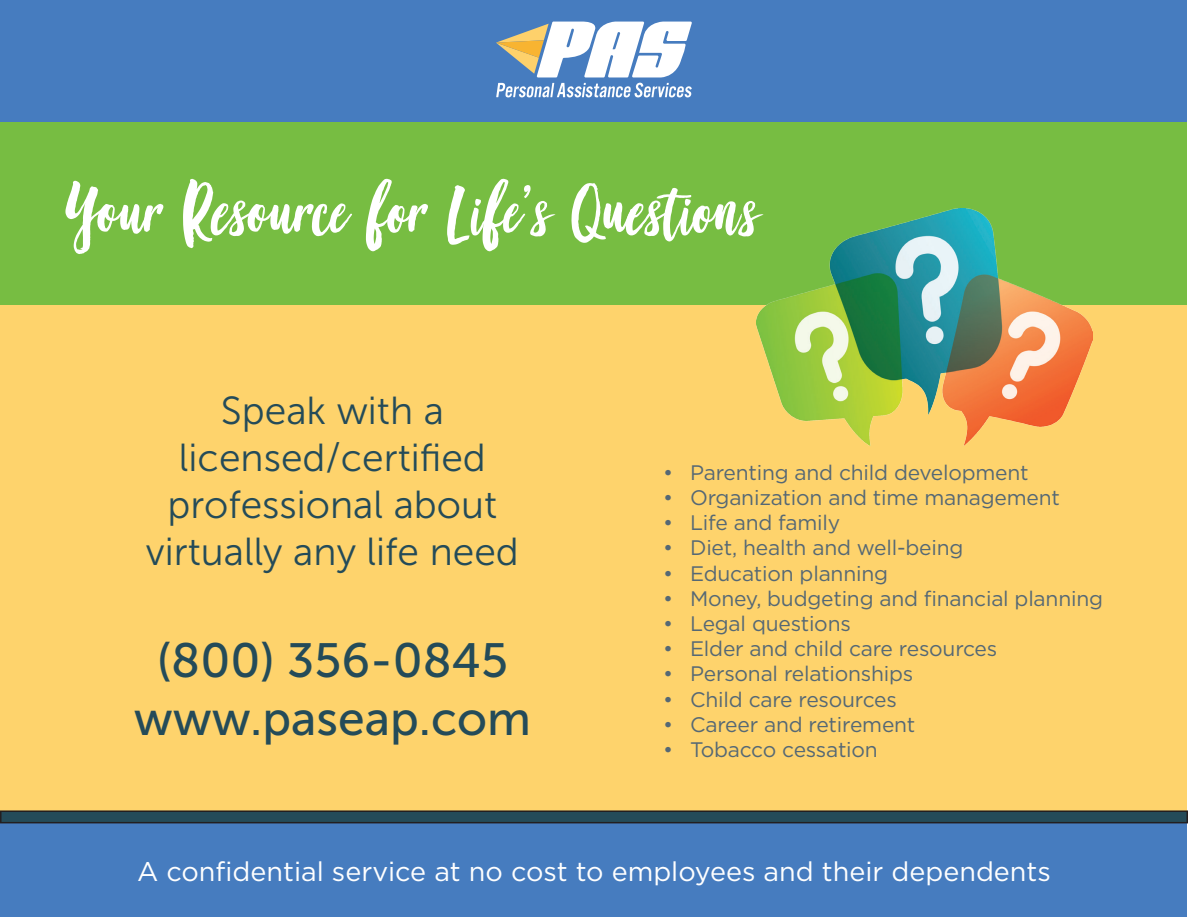
<style>
.page{position:relative;width:1188px;height:918px;background:#fff}
.page>*{position:absolute;margin:0;border:0;box-sizing:border-box;transform-origin:0 0}
.t1{font:75px "Good Vibes";color:#fff}
.t2{font:48px/57.6px "Museo Sans 500";color:#244b59;text-align:center}
.t3{font:39px/46.8px "Museo Sans 300";color:#244b59;text-align:center}
.t4{font:27px "Gotham";color:#fff}
.t5{font:21px "Gotham";letter-spacing:-.01em;color:#556875}
</style>
<div class="page">
<div style="left:1px;top:1px;width:1186px;height:121px;background:#467cbf"></div>
<div style="left:1px;top:122px;width:1186px;height:183px;background:#77bd42"></div>
<div style="left:1px;top:305px;width:1186px;height:505px;background:#fed36c"></div>
<div style="left:1px;top:824px;width:1186px;height:93px;background:#467cbf"></div>
<div style="left:1px;top:811px;width:1186px;height:12px;background:#244b59"></div>
<div style="left:0;top:810px;width:1188px;height:13px;border:2px solid #231f20"></div>
<svg style="left:496px;top:22px;width:196px;height:55px"></svg>
<svg style="left:496px;top:83px;width:196px;height:14px"></svg>
<img style="left:756px;top:209px;width:337px;height:237px">
<h1 class="t1" style="left:64px;top:160px;width:697px">Your Resource for Life’s Questions</h1>
<h3 class="t3" style="left:146px;top:388px;width:374px">Speak with a licensed/certified professional about virtually any life need</h3>
<h2 class="t2" style="left:134px;top:632px;width:399px">(800) 356-0845 www.paseap.com</h2>
<p class="t5" style="left:663px;top:459px;width:367px">• Parenting and child development</p>
<p class="t5" style="left:663px;top:484px;width:398px">• Organization and time management</p>
<p class="t5" style="left:663px;top:509px;width:178px">• Life and family</p>
<p class="t5" style="left:663px;top:535px;width:302px">• Diet, health and well-being</p>
<p class="t5" style="left:663px;top:560px;width:226px">• Education planning</p>
<p class="t5" style="left:663px;top:585px;width:441px">• Money, budgeting and financial planning</p>
<p class="t5" style="left:663px;top:610px;width:189px">• Legal questions</p>
<p class="t5" style="left:663px;top:635px;width:336px">• Elder and child care resources</p>
<p class="t5" style="left:663px;top:661px;width:252px">• Personal relationships</p>
<p class="t5" style="left:663px;top:686px;width:235px">• Child care resources</p>
<p class="t5" style="left:663px;top:711px;width:254px">• Career and retirement</p>
<p class="t5" style="left:663px;top:736px;width:216px">• Tobacco cessation</p>
<p class="t4" style="left:137px;top:854px;width:915px">A confidential service at no cost to employees and their dependents</p>
</div>
